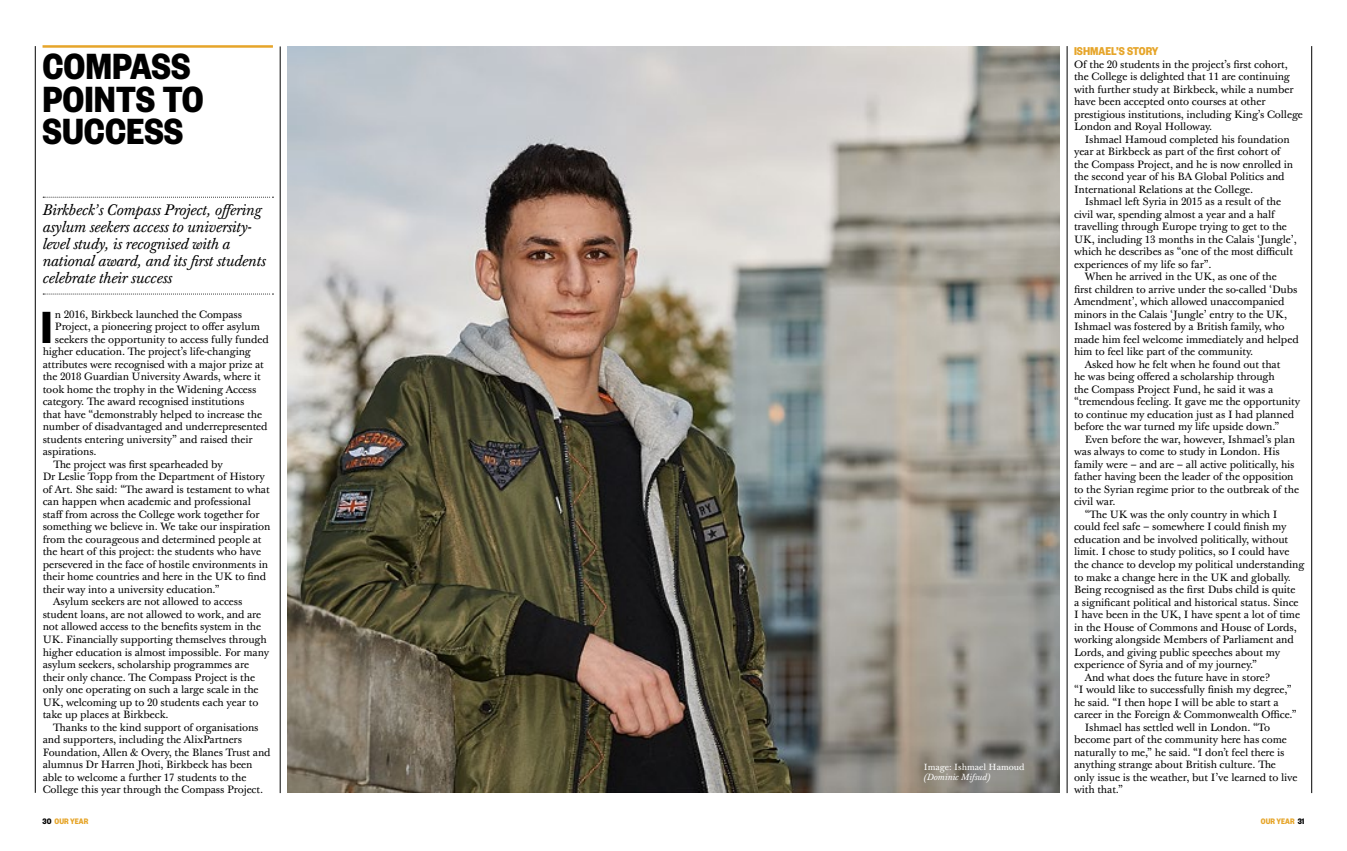
<style>
.page{position:relative;width:1347px;height:851px;background:#fff}
.page>*{position:absolute;margin:0;border:0;box-sizing:border-box;transform-origin:0 0}
.t1{font:700 49.5px "Founders Grotesk Cond";color:#000}
.t2{font:700 40px/32.5px "Founders Grotesk Cond";color:#000}
.t3{font:italic 15px/16.9px "Baskerville 10 Pro";letter-spacing:-.01em;color:#000}
.t4{font:700 12.5px "Founders Grotesk Cond";color:#e6a52a}
.t5{font:10.38px/12.5px "Baskerville 10 Pro";letter-spacing:-.01em;color:#000}
.t6{font:8.75px "Baskerville 10 Pro";color:#fff}
.t7{font:700 8.75px "Founders Grotesk Cond";color:#e6a52a}
.t8{font:italic 8.75px "Baskerville 10 Pro";color:#fff}
.s1{color:#000}
</style>
<div class="page">
<hr style="left:35px;top:46px;width:1px;height:746px;background:#000">
<hr style="left:1311px;top:46px;width:1px;height:747px;background:#000">
<hr style="left:280px;top:46px;width:1px;height:747px;background:#000">
<svg style="left:43px;top:197px;width:230px;height:1px"></svg>
<svg style="left:43px;top:293px;width:230px;height:1px"></svg>
<hr style="left:43px;top:45px;width:230px;height:3px;background:#e6a52a">
<img style="left:287px;top:46px;width:772px;height:746px">
<hr style="left:1066px;top:46px;width:1px;height:747px;background:#000">
<h2 class="t2" style="left:43px;top:48px;width:162px">COMPASS<br>POINTS TO<br>SUCCESS</h2>
<h3 class="t3" style="left:43px;top:202px;width:225px">Birkbeck’s Compass Project, offering asylum seekers access to university&shy;level study, is recognised with a national award, and its first students celebrate their success</h3>
<h1 class="t1" style="left:41px;top:296px;width:13px">I</h1>
<p class="t5" style="left:55px;top:308px;width:189px">n 2016, Birkbeck launched the Compass</p>
<p class="t5" style="left:55px;top:321px;width:206px">Project, a pioneering project to offer asylum</p>
<p class="t5" style="left:55px;top:333px;width:215px">seekers the opportunity to access fully funded</p>
<p class="t5" style="left:43px;top:346px;width:210px">higher education. The project’s life-changing</p>
<p class="t5" style="left:43px;top:358px;width:223px">attributes were recognised with a major prize at</p>
<p class="t5" style="left:43px;top:371px;width:220px">the 2018 Guardian University Awards, where it</p>
<p class="t5" style="left:43px;top:383px;width:215px">took home the trophy in the Widening Access</p>
<p class="t5" style="left:43px;top:396px;width:203px">category. The award recognised institutions</p>
<p class="t5" style="left:43px;top:408px;width:221px">that have “demonstrably helped to increase the</p>
<p class="t5" style="left:43px;top:421px;width:226px">number of disadvantaged and underrepresented</p>
<p class="t5" style="left:43px;top:433px;width:211px">students entering university” and raised their</p>
<p class="t5" style="left:43px;top:446px;width:56px">aspirations.</p>
<p class="t5" style="left:53px;top:458px;width:171px">The project was first spearheaded by</p>
<p class="t5" style="left:43px;top:471px;width:224px">Dr Leslie Topp from the Department of History</p>
<p class="t5" style="left:43px;top:483px;width:228px">of Art. She said: “The award is testament to what</p>
<p class="t5" style="left:43px;top:496px;width:210px">can happen when academic and professional</p>
<p class="t5" style="left:43px;top:508px;width:218px">staff from across the College work together for</p>
<p class="t5" style="left:43px;top:521px;width:229px">something we believe in. We take our inspiration</p>
<p class="t5" style="left:43px;top:533px;width:220px">from the courageous and determined people at</p>
<p class="t5" style="left:43px;top:546px;width:220px">the heart of this project: the students who have</p>
<p class="t5" style="left:43px;top:558px;width:227px">persevered in the face of hostile environments in</p>
<p class="t5" style="left:43px;top:571px;width:225px">their home countries and here in the UK to find</p>
<p class="t5" style="left:43px;top:583px;width:178px">their way into a university education.”</p>
<p class="t5" style="left:53px;top:596px;width:190px">Asylum seekers are not allowed to access</p>
<p class="t5" style="left:43px;top:608px;width:220px">student loans, are not allowed to work, and are</p>
<p class="t5" style="left:43px;top:621px;width:220px">not allowed access to the benefits system in the</p>
<p class="t5" style="left:43px;top:633px;width:226px">UK. Financially supporting themselves through</p>
<p class="t5" style="left:43px;top:646px;width:228px">higher education is almost impossible. For many</p>
<p class="t5" style="left:43px;top:658px;width:208px">asylum seekers, scholarship programmes are</p>
<p class="t5" style="left:43px;top:671px;width:214px">their only chance. The Compass Project is the</p>
<p class="t5" style="left:43px;top:683px;width:217px">only one operating on such a large scale in the</p>
<p class="t5" style="left:43px;top:696px;width:217px">UK, welcoming up to 20 students each year to</p>
<p class="t5" style="left:43px;top:708px;width:128px">take up places at Birkbeck.</p>
<p class="t5" style="left:53px;top:721px;width:207px">Thanks to the kind support of organisations</p>
<p class="t5" style="left:43px;top:733px;width:201px">and supporters, including the AlixPartners</p>
<p class="t5" style="left:43px;top:746px;width:229px">Foundation, Allen &amp; Overy, the Blanes Trust and</p>
<p class="t5" style="left:43px;top:758px;width:211px">alumnus Dr Harren Jhoti, Birkbeck has been</p>
<p class="t5" style="left:43px;top:771px;width:205px">able to welcome a further 17 students to the</p>
<p class="t5" style="left:43px;top:783px;width:222px">College this year through the Compass Project.</p>
<p class="t6" style="left:923px;top:761px;width:102px">Image: Ishmael Hamoud</p>
<p class="t8" style="left:923px;top:771px;width:68px">(Dominic Mifsud)</p>
<p class="t4" style="left:1074px;top:43px;width:86px">ISHMAEL’S STORY</p>
<p class="t5" style="left:1074px;top:58px;width:230px">Of the 20 students in the project’s first cohort, the College is delighted that 11 are continuing with further study at Birkbeck, while a number have been accepted onto courses at other prestigious institutions, including King’s College London and Royal Holloway.</p>
<p class="t5" style="left:1074px;top:133px;width:221px;text-indent:11px">Ishmael Hamoud completed his foundation year at Birkbeck as part of the first cohort of the Compass Project, and he is now enrolled in the second year of his BA Global Politics and International Relations at the College.</p>
<p class="t5" style="left:1084px;top:196px;width:198px">Ishmael left Syria in 2015 as a result of the</p>
<p class="t5" style="left:1074px;top:208px;width:202px">civil war, spending almost a year and a half</p>
<p class="t5" style="left:1074px;top:221px;width:214px">travelling through Europe trying to get to the</p>
<p class="t5" style="left:1074px;top:233px;width:224px">UK, including 13 months in the Calais ‘Jungle’,</p>
<p class="t5" style="left:1074px;top:246px;width:220px">which he describes as “one of the most difficult</p>
<p class="t5" style="left:1074px;top:258px;width:139px">experiences of my life so far”.</p>
<p class="t5" style="left:1084px;top:271px;width:194px">When he arrived in the UK, as one of the</p>
<p class="t5" style="left:1074px;top:283px;width:225px">first children to arrive under the so-called ‘Dubs</p>
<p class="t5" style="left:1074px;top:296px;width:212px">Amendment’, which allowed unaccompanied</p>
<p class="t5" style="left:1074px;top:308px;width:214px">minors in the Calais ‘Jungle’ entry to the UK,</p>
<p class="t5" style="left:1074px;top:321px;width:212px">Ishmael was fostered by a British family, who</p>
<p class="t5" style="left:1074px;top:333px;width:226px">made him feel welcome immediately and helped</p>
<p class="t5" style="left:1074px;top:346px;width:181px">him to feel like part of the community.</p>
<p class="t5" style="left:1084px;top:358px;width:197px">Asked how he felt when he found out that</p>
<p class="t5" style="left:1074px;top:371px;width:202px">he was being offered a scholarship through</p>
<p class="t5" style="left:1074px;top:383px;width:201px">the Compass Project Fund, he said it was a</p>
<p class="t5" style="left:1074px;top:396px;width:228px">“tremendous feeling. It gave me the opportunity</p>
<p class="t5" style="left:1074px;top:408px;width:221px">to continue my education just as I had planned</p>
<p class="t5" style="left:1074px;top:421px;width:207px">before the war turned my life upside down.”</p>
<p class="t5" style="left:1084px;top:433px;width:212px">Even before the war, however, Ishmael’s plan</p>
<p class="t5" style="left:1074px;top:446px;width:207px">was always to come to study in London. His</p>
<p class="t5" style="left:1074px;top:458px;width:222px">family were – and are – all active politically, his</p>
<p class="t5" style="left:1074px;top:471px;width:221px">father having been the leader of the opposition</p>
<p class="t5" style="left:1074px;top:483px;width:226px">to the Syrian regime prior to the outbreak of the</p>
<p class="t5" style="left:1074px;top:496px;width:43px">civil war.</p>
<p class="t5" style="left:1084px;top:508px;width:194px">“The UK was the only country in which I</p>
<p class="t5" style="left:1074px;top:521px;width:214px">could feel safe – somewhere I could finish my</p>
<p class="t5" style="left:1074px;top:533px;width:216px">education and be involved politically, without</p>
<p class="t5" style="left:1074px;top:546px;width:217px">limit. I chose to study politics, so I could have</p>
<p class="t5" style="left:1074px;top:558px;width:232px">the chance to develop my political understanding</p>
<p class="t5" style="left:1074px;top:571px;width:218px">to make a change here in the UK and globally.</p>
<p class="t5" style="left:1074px;top:583px;width:223px">Being recognised as the first Dubs child is quite</p>
<p class="t5" style="left:1074px;top:596px;width:226px">a significant political and historical status. Since</p>
<p class="t5" style="left:1074px;top:608px;width:227px">I have been in the UK, I have spent a lot of time</p>
<p class="t5" style="left:1074px;top:621px;width:224px">in the House of Commons and House of Lords,</p>
<p class="t5" style="left:1074px;top:633px;width:221px">working alongside Members of Parliament and</p>
<p class="t5" style="left:1074px;top:646px;width:208px">Lords, and giving public speeches about my</p>
<p class="t5" style="left:1074px;top:658px;width:185px">experience of Syria and of my journey.”</p>
<p class="t5" style="left:1084px;top:671px;width:187px">And what does the future have in store?</p>
<p class="t5" style="left:1074px;top:683px;width:219px">“I would like to successfully finish my degree,”</p>
<p class="t5" style="left:1074px;top:696px;width:206px">he said. “I then hope I will be able to start a</p>
<p class="t5" style="left:1074px;top:708px;width:224px">career in the Foreign &amp; Commonwealth Office.”</p>
<p class="t5" style="left:1084px;top:721px;width:187px">Ishmael has settled well in London. “To</p>
<p class="t5" style="left:1074px;top:733px;width:214px">become part of the community here has come</p>
<p class="t5" style="left:1074px;top:746px;width:212px">naturally to me,” he said. “I don’t feel there is</p>
<p class="t5" style="left:1074px;top:758px;width:203px">anything strange about British culture. The</p>
<p class="t5" style="left:1074px;top:771px;width:225px">only issue is the weather, but I’ve learned to live</p>
<p class="t5" style="left:1074px;top:783px;width:50px">with that.”</p>
<p class="t7" style="left:43px;top:815px;width:47px"><span class="s1">30</span> OUR YEAR</p>
<p class="t7" style="left:1260px;top:815px;width:45px">OUR YEAR <span class="s1">31</span></p>
</div>
